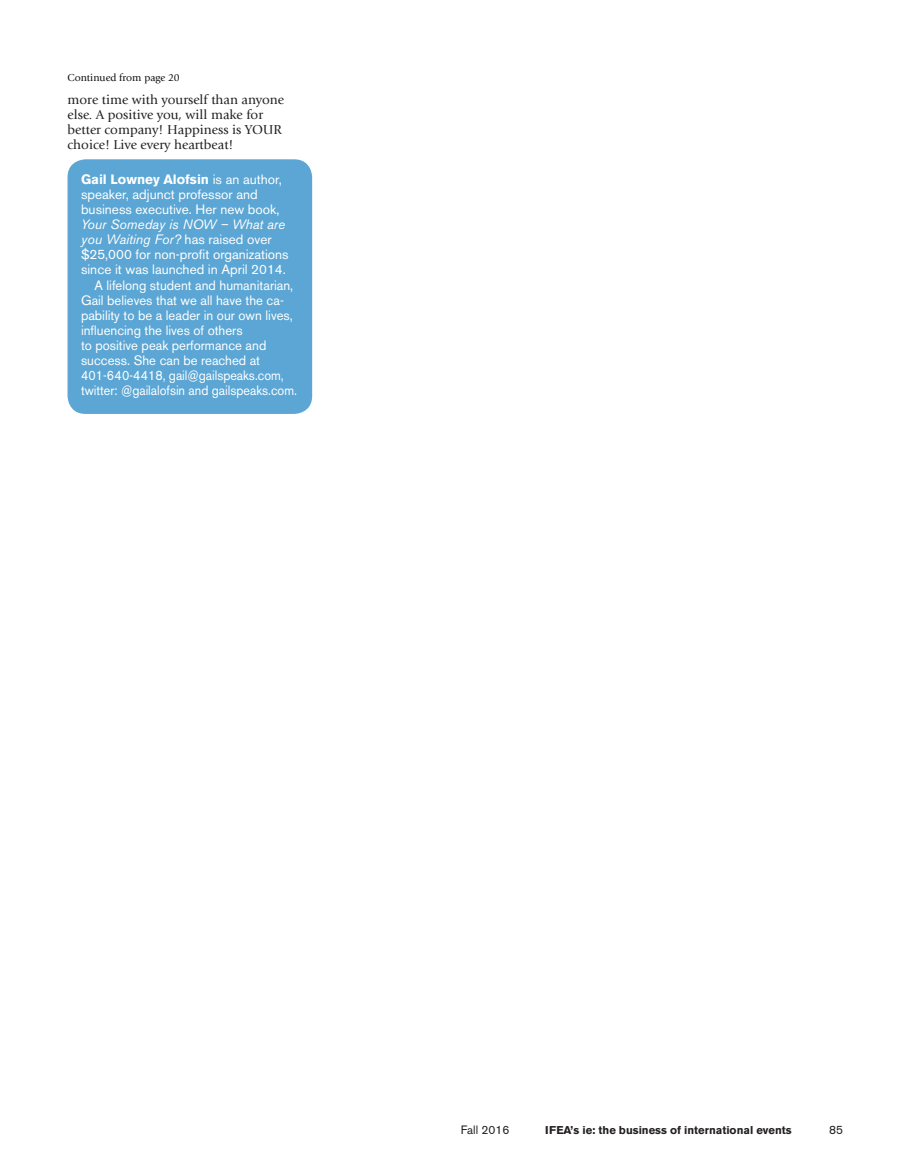
<style>
.page{position:relative;width:905px;height:1175px;background:#fff}
.page>*{position:absolute;margin:0;border:0;box-sizing:border-box;transform-origin:0 0}
.t1{font:13.5px/15px "Akzidenz Grotesk BE";color:#fff}
.t2{font:13.5px/15px "Giovanni";color:#231f20}
.t3{font:13.5px "Akzidenz Grotesk BE";color:#fff;scale:.93 1}
.t4{font:italic 13.5px "Akzidenz Grotesk BE";color:#fff}
.t5{font:12px "Akzidenz Grotesk BE";color:#231f20}
.t6{font:700 11.25px "Akzidenz Grotesk BE";color:#231f20}
.t7{font:10.5px "Giovanni";color:#110a0c}
.s1{font-weight:700}
.s2{font-style:normal}
</style>
<div class="page">
<div style="left:68px;top:159px;width:244px;height:255px;background:#5ba6d4;border-radius:18px"></div>
<p class="t7" style="left:68px;top:72px;width:114px">Continued from page 20</p>
<p class="t2" style="left:68px;top:92px;width:218px">more time with yourself than anyone else. A positive you, will make for better company! Happiness is YOUR choice! Live every heartbeat!</p>
<p class="t1" style="left:81px;top:172px;width:202px"><span class="s1">Gail Lowney Alofsin</span> is an author, speaker, adjunct professor and business executive. Her new book,</p>
<p class="t4" style="left:81px;top:217px;width:205px">Your Someday is NOW – What are</p>
<p class="t4" style="left:81px;top:232px;width:192px">you Waiting For? <span class="s2">has raised over</span></p>
<p class="t1" style="left:81px;top:247px;width:209px">$25,000 for non-profit organizations</p>
<p class="t1" style="left:81px;top:262px;width:206px">since it was launched in April 2014.</p>
<p class="t1" style="left:94px;top:277px;width:200px">A lifelong student and humanitarian,</p>
<p class="t1" style="left:81px;top:292px;width:204px">Gail believes that we all have the ca-</p>
<p class="t1" style="left:81px;top:307px;width:213px">pability to be a leader in our own lives,</p>
<p class="t1" style="left:81px;top:322px;width:163px">influencing the lives of others</p>
<p class="t1" style="left:81px;top:337px;width:187px">to positive peak performance and</p>
<p class="t1" style="left:81px;top:352px;width:181px">success. She can be reached at</p>
<p class="t3" style="left:81px;top:367px;width:219px">401-640-4418, gail@gailspeaks.com,</p>
<p class="t3" style="left:81px;top:382px;width:234px">twitter: @gailalofsin and gailspeaks.com.</p>
<p class="t5" style="left:461px;top:1123px;width:50px">Fall 2016</p>
<p class="t6" style="left:545px;top:1124px;width:248px">IFEA’s ie: the business of international events</p>
<p class="t5" style="left:829px;top:1123px;width:15px">85</p>
</div>
